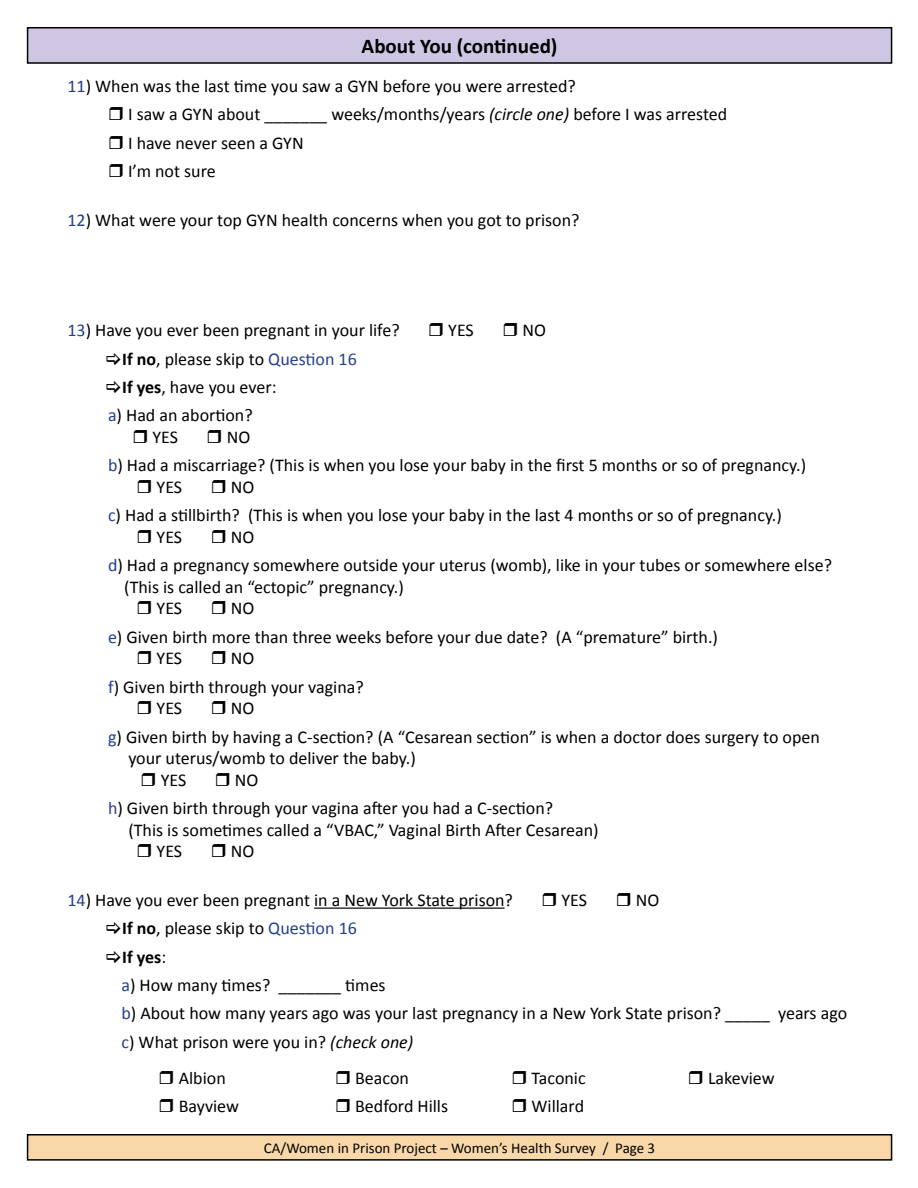
<style>
.page{position:relative;width:918px;height:1188px;background:#fff}
.page>*{position:absolute;margin:0;border:0;box-sizing:border-box;transform-origin:0 0}
.t1{font:700 21px "Calibri";color:#000}
.t2{font:18px/28.3px "Calibri";color:#000}
.t3{font:15px "Calibri";color:#000}
.s1{color:#25408f}
.s2{font-style:italic}
.s3{font-weight:700}
</style>
<div class="page">
<div style="left:28px;top:1135px;width:864px;height:25px;background:#f8d8a9"></div>
<div style="left:27px;top:1134px;width:865px;height:27px;border:2px solid #000"></div>
<div style="left:28px;top:28px;width:864px;height:35px;background:#cfc6e3"></div>
<div style="left:27px;top:27px;width:865px;height:37px;border:2px solid #000"></div>
<hr style="left:314px;top:908px;width:191px;height:1px;background:#000">
<p class="t1" style="left:362px;top:33px;width:197px">About You (continued)</p>
<p class="t2" style="left:128px;top:71px;width:601px;text-indent:-61px"><span class="s1">11</span>) When was the last time you saw a GYN before you were arrested?<br>I saw a GYN about _______ weeks/months/years <span class="s2">(circle one)</span> before I was arrested I have never seen a GYN<br>I’m not sure</p>
<p class="t2" style="left:68px;top:205px;width:513px"><span class="s1">12</span>) What were your top GYN health concerns when you got to prison?</p>
<p class="t2" style="left:68px;top:315px;width:334px"><span class="s1">13</span>) Have you ever been pregnant in your life?</p>
<p class="t2" style="left:448px;top:315px;width:27px">YES</p>
<p class="t2" style="left:522px;top:315px;width:25px">NO</p>
<p class="t2" style="left:122px;top:344px;width:236px"><span class="s3">If no</span>, please skip to <span class="s1">Question 16</span></p>
<p class="t2" style="left:122px;top:372px;width:156px"><span class="s3">If yes</span>, have you ever:</p>
<p class="t2" style="left:108px;top:400px;width:146px"><span class="s1">a</span>) Had an abortion?</p>
<p class="t2" style="left:153px;top:422px;width:27px">YES</p>
<p class="t2" style="left:108px;top:422px;width:700px;text-indent:119px">NO<br><span class="s1">b</span>) Had a miscarriage? (This is when you lose your baby in the first 5 months or so of pregnancy.)</p>
<p class="t2" style="left:157px;top:472px;width:27px">YES</p>
<p class="t2" style="left:108px;top:472px;width:675px;text-indent:123px">NO<br><span class="s1">c</span>) Had a stillbirth? (This is when you lose your baby in the last 4 months or so of pregnancy.)</p>
<p class="t2" style="left:157px;top:522px;width:27px">YES</p>
<p class="t2" style="left:108px;top:522px;width:726px;text-indent:123px">NO<br><span class="s1">d</span>) Had a pregnancy somewhere outside your uterus (womb), like in your tubes or somewhere else?</p>
<p class="t2" style="left:157px;top:575px;width:249px;line-height:21.6px;text-indent:-32px">(This is called an “ectopic” pregnancy.)<br>YES</p>
<p class="t2" style="left:108px;top:593px;width:612px;text-indent:123px">NO<br><span class="s1">e</span>) Given birth more than three weeks before your due date? (A “premature” birth.)</p>
<p class="t2" style="left:157px;top:643px;width:27px">YES</p>
<p class="t2" style="left:108px;top:643px;width:257px;text-indent:123px">NO<br><span class="s1">f</span>) Given birth through your vagina?</p>
<p class="t2" style="left:157px;top:693px;width:27px">YES</p>
<p class="t2" style="left:108px;top:693px;width:713px;text-indent:123px">NO<br><span class="s1">g</span>) Given birth by having a C-section? (A “Cesarean section” is when a doctor does surgery to open</p>
<p class="t2" style="left:161px;top:747px;width:257px;line-height:21.6px;text-indent:-32px">your uterus/womb to deliver the baby.)<br>YES</p>
<p class="t2" style="left:108px;top:765px;width:447px;text-indent:127px">NO<br><span class="s1">h</span>) Given birth through your vagina after you had a C-section?</p>
<p class="t2" style="left:157px;top:818px;width:444px;line-height:21.6px;text-indent:-28px">(This is sometimes called a “VBAC,” Vaginal Birth After Cesarean)<br>YES</p>
<p class="t2" style="left:231px;top:836px;width:25px">NO</p>
<p class="t2" style="left:68px;top:885px;width:447px"><span class="s1">14</span>) Have you ever been pregnant in a New York State prison?</p>
<p class="t2" style="left:562px;top:885px;width:27px">YES</p>
<p class="t2" style="left:636px;top:885px;width:25px">NO</p>
<p class="t2" style="left:122px;top:913px;width:727px"><span class="s3">If no</span>, please skip to <span class="s1">Question 16<br></span><span class="s3">If yes</span>:<br><span class="s1">a</span>) How many times? _______ times<br><span class="s1">b</span>) About how many years ago was your last pregnancy in a New York State prison? _____ years ago <span class="s1">c</span>) What prison were you in? <span class="s2">(check one)</span></p>
<p class="t2" style="left:179px;top:1063px;width:62px">Albion<br>Bayview</p>
<p class="t2" style="left:355px;top:1063px;width:94px">Beacon<br>Bedford Hills</p>
<p class="t2" style="left:532px;top:1063px;width:56px">Taconic<br>Willard</p>
<p class="t2" style="left:708px;top:1063px;width:68px">Lakeview</p>
<p class="t3" style="left:264px;top:1139px;width:393px">CA/Women in Prison Project – Women’s Health Survey / Page 3</p>
</div>
